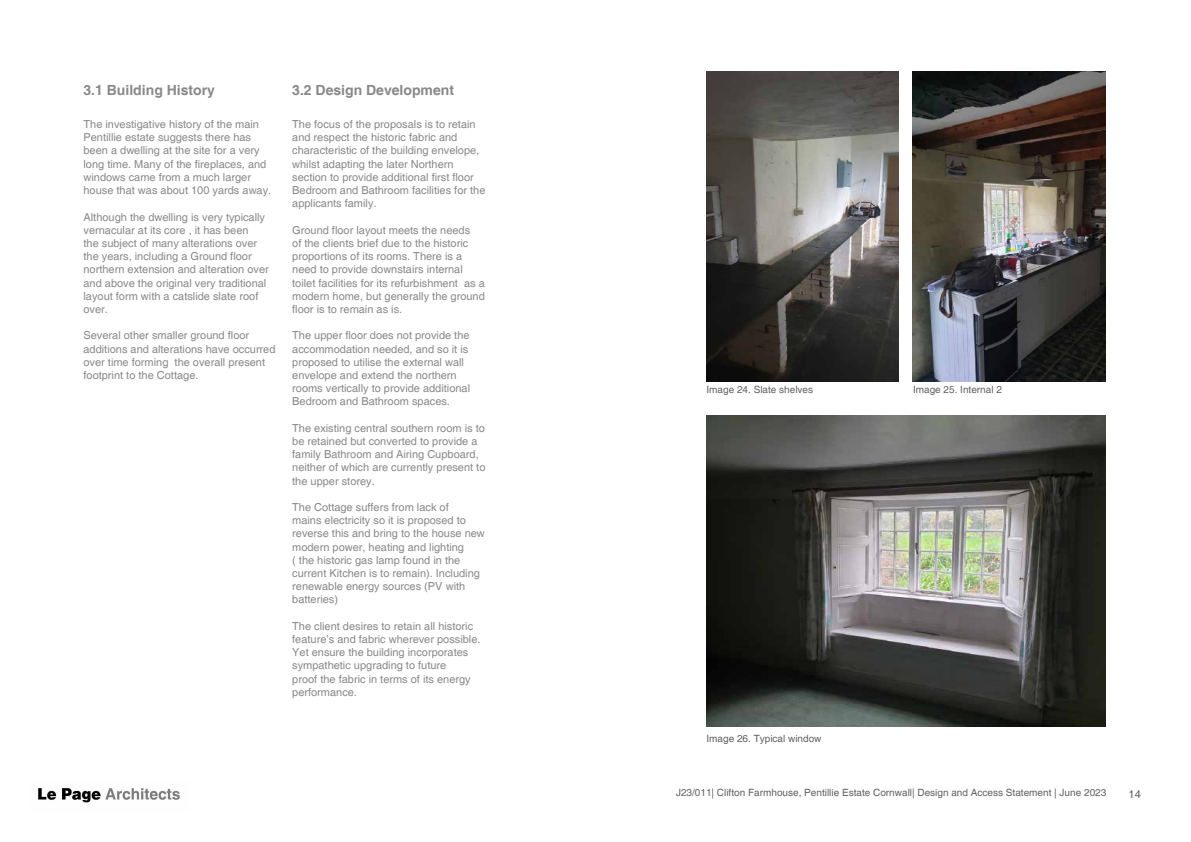
<style>
.page{position:relative;width:1191px;height:842px;background:#fff}
.page>*{position:absolute;margin:0;border:0;box-sizing:border-box;transform-origin:0 0}
.t1{font:700 14px "Helvetica";color:#898989}
.t2{font:11px/13.2px "Helvetica";color:#898989}
.t3{font:11px "Helvetica";color:#5a5f64}
.t4{font:10px "Helvetica";color:#626262}
</style>
<div class="page">
<img style="left:38px;top:788px;width:142px;height:15px">
<img style="left:706px;top:71px;width:192px;height:310px">
<img style="left:912px;top:71px;width:193px;height:310px">
<img style="left:706px;top:416px;width:400px;height:310px">
<p class="t1" style="left:83px;top:82px;width:133px">3.1 Building History</p>
<p class="t2" style="left:83px;top:118px;width:189px">The investigative history of the main Pentillie estate suggests there has been a dwelling at the site for a very long time. Many of the fireplaces, and windows came from a much larger house that was about 100 yards away.</p>
<p class="t2" style="left:83px;top:210px;width:187px">Although the dwelling is very typically vernacular at its core , it has been<br>the subject of many alterations over the years, including a Ground floor northern extension and alteration over and above the original very traditional layout form with a catslide slate roof over.</p>
<p class="t2" style="left:83px;top:329px;width:193px">Several other smaller ground floor additions and alterations have occurred over time forming the overall present footprint to the Cottage.</p>
<p class="t1" style="left:292px;top:82px;width:163px">3.2 Design Development</p>
<p class="t2" style="left:292px;top:118px;width:195px">The focus of the proposals is to retain and respect the historic fabric and characteristic of the building envelope, whilst adapting the later Northern section to provide additional first floor Bedroom and Bathroom facilities for the applicants family.</p>
<p class="t2" style="left:292px;top:224px;width:194px">Ground floor layout meets the needs<br>of the clients brief due to the historic proportions of its rooms. There is a need to provide downstairs internal toilet facilities for its refurbishment as a modern home, but generally the ground floor is to remain as is.</p>
<p class="t2" style="left:292px;top:329px;width:179px">The upper floor does not provide the accommodation needed, and so it is proposed to utilise the external wall envelope and extend the northern rooms vertically to provide additional Bedroom and Bathroom spaces.</p>
<p class="t2" style="left:292px;top:422px;width:195px">The existing central southern room is to be retained but converted to provide a family Bathroom and Airing Cupboard, neither of which are currently present to the upper storey.</p>
<p class="t2" style="left:292px;top:501px;width:194px">The Cottage suffers from lack of<br>mains electricity so it is proposed to reverse this and bring to the house new modern power, heating and lighting<br>( the historic gas lamp found in the current Kitchen is to remain). Including renewable energy sources (PV with batteries)</p>
<p class="t2" style="left:292px;top:620px;width:190px">The client desires to retain all historic feature’s and fabric wherever possible.<br>Yet ensure the building incorporates sympathetic upgrading to future<br>proof the fabric in terms of its energy performance.</p>
<p class="t4" style="left:706px;top:384px;width:108px">Image 24. Slate shelves</p>
<p class="t4" style="left:913px;top:384px;width:90px">Image 25. Internal 2</p>
<p class="t4" style="left:706px;top:733px;width:117px">Image 26. Typical window</p>
<p class="t4" style="left:676px;top:787px;width:432px">J23/011| Clifton Farmhouse, Pentillie Estate Cornwall| Design and Access Statement | June 2023</p>
<p class="t3" style="left:1128px;top:787px;width:14px">14</p>
</div>
